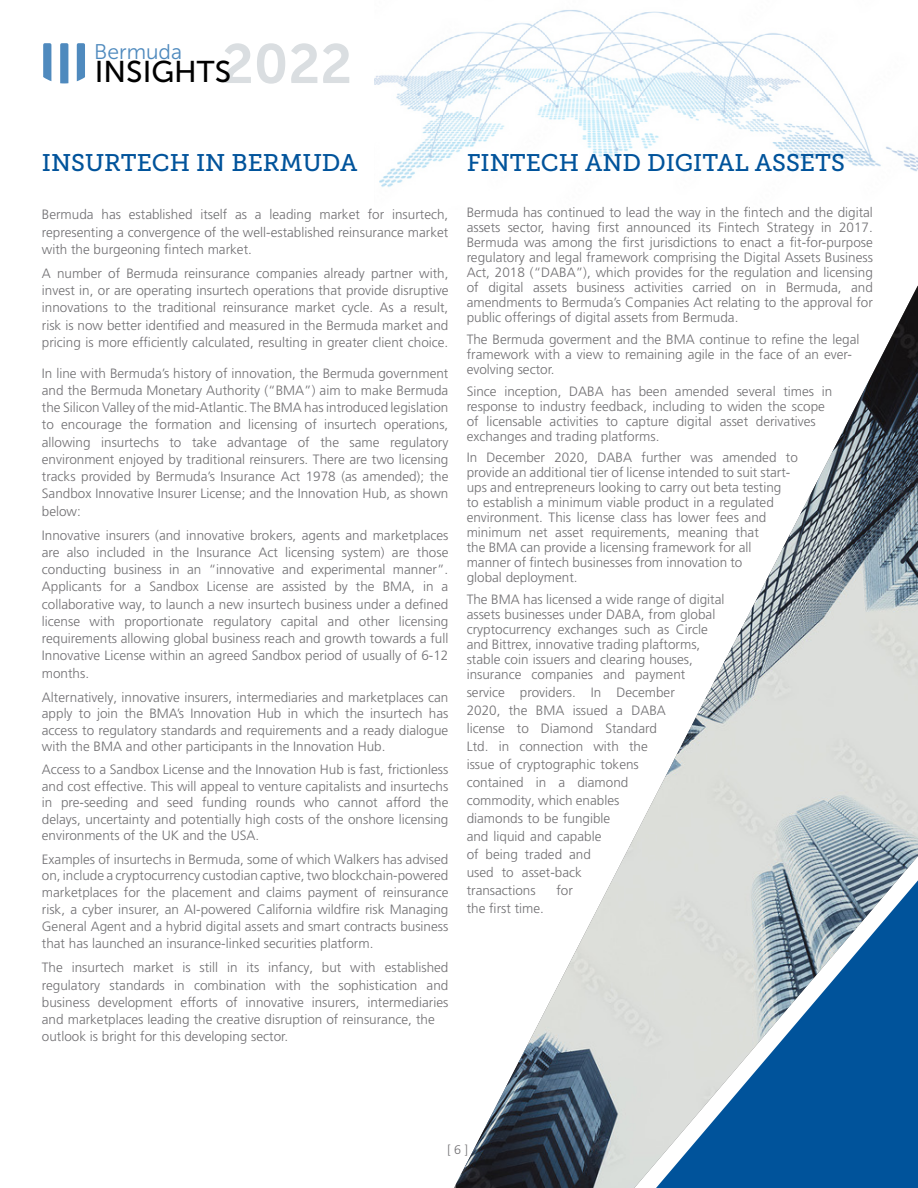
<style>
.page{position:relative;width:918px;height:1188px;background:#fff}
.page>*{position:absolute;margin:0;border:0;box-sizing:border-box;transform-origin:0 0}
.t1{font:30px "Museo Sans 500";color:#000}
.t2{font:24px "Museo Slab 500";color:#00539b}
.t3{font:21.15px "Museo Sans 300";color:#4f8abe}
.t4{font:300 13.5px/17.2px "Frutiger LT Pro";color:#717073;text-align:justify}
.t5{font:300 12.45px "Frutiger LT Pro";color:#717073}
.s1{font-family:"Museo Sans 700";font-size:55.05px;color:#dadee1}
</style>
<div class="page">
<svg style="left:43px;top:43px;width:8px;height:38px"></svg>
<svg style="left:60px;top:43px;width:8px;height:40px"></svg>
<svg style="left:77px;top:43px;width:8px;height:38px"></svg>
<img style="left:375px;top:10px;width:543px;height:177px">
<img style="left:456px;top:286px;width:462px;height:902px">
<h1 class="t1" style="left:95px;top:55px;width:259px">INSIGHTS<span class="s1">2022</span></h1>
<h3 class="t3" style="left:94px;top:40px;width:89px">Bermuda</h3>
<h2 class="t2" style="left:42px;top:150px;width:317px">INSURTECH IN BERMUDA</h2>
<p class="t4" style="left:42px;top:206px;width:408px">Bermuda has established itself as a leading market for insurtech, representing a convergence of the well-established reinsurance market with the burgeoning fintech market.</p>
<p class="t4" style="left:42px;top:265px;width:408px">A number of Bermuda reinsurance companies already partner with, invest in, or are operating insurtech operations that provide disruptive innovations to the traditional reinsurance market cycle. As a result, risk is now better identified and measured in the Bermuda market and pricing is more efficiently calculated, resulting in greater client choice.</p>
<p class="t4" style="left:42px;top:364px;width:408px">In line with Bermuda’s history of innovation, the Bermuda government and the Bermuda Monetary Authority (“BMA”) aim to make Bermuda the Silicon Valley of the mid-Atlantic. The BMA has introduced legislation to encourage the formation and licensing of insurtech operations, allowing insurtechs to take advantage of the same regulatory environment enjoyed by traditional reinsurers. There are two licensing tracks provided by Bermuda’s Insurance Act 1978 (as amended); the Sandbox Innovative Insurer License; and the Innovation Hub, as shown below:</p>
<p class="t4" style="left:42px;top:526px;width:408px">Innovative insurers (and innovative brokers, agents and marketplaces are also included in the Insurance Act licensing system) are those conducting business in an “innovative and experimental manner”.<br>Applicants for a Sandbox License are assisted by the BMA, in a collaborative way, to launch a new insurtech business under a defined license with proportionate regulatory capital and other licensing requirements allowing global business reach and growth towards a full Innovative License within an agreed Sandbox period of usually of 6-12 months.</p>
<p class="t4" style="left:42px;top:689px;width:408px;line-height:16.5px">Alternatively, innovative insurers, intermediaries and marketplaces can apply to join the BMA’s Innovation Hub in which the insurtech has access to regulatory standards and requirements and a ready dialogue with the BMA and other participants in the Innovation Hub.</p>
<p class="t4" style="left:42px;top:762px;width:408px;line-height:16.5px">Access to a Sandbox License and the Innovation Hub is fast, frictionless and cost effective. This will appeal to venture capitalists and insurtechs in pre-seeding and seed funding rounds who cannot afford the delays, uncertainty and potentially high costs of the onshore licensing environments of the UK and the USA.</p>
<p class="t4" style="left:42px;top:851px;width:408px">Examples of insurtechs in Bermuda, some of which Walkers has advised on, include a cryptocurrency custodian captive, two blockchain-powered marketplaces for the placement and claims payment of reinsurance risk, a cyber insurer, an AI-powered California wildfire risk Managing General Agent and a hybrid digital assets and smart contracts business that has launched an insurance-linked securities platform.</p>
<p class="t4" style="left:42px;top:959px;width:408px;text-align:left">The insurtech market is still in its infancy, but with established regulatory standards in combination with the sophistication and business development efforts of innovative insurers, intermediaries and marketplaces leading the creative disruption of reinsurance, the outlook is bright for this developing sector.</p>
<h2 class="t2" style="left:467px;top:150px;width:380px">FINTECH AND DIGITAL ASSETS</h2>
<p class="t4" style="left:467px;top:205px;width:408px;line-height:15px">Bermuda has continued to lead the way in the fintech and the digital assets sector, having first announced its Fintech Strategy in 2017.<br>Bermuda was among the first jurisdictions to enact a fit-for-purpose regulatory and legal framework comprising the Digital Assets Business Act, 2018 (“DABA”), which provides for the regulation and licensing of digital assets business activities carried on in Bermuda, and amendments to Bermuda’s Companies Act relating to the approval for public offerings of digital assets from Bermuda.</p>
<p class="t4" style="left:467px;top:332px;width:394px;line-height:15px;text-align:left">The Bermuda goverment and the BMA continue to refine the legal framework with a view to remaining agile in the face of an ever&shy;evolving sector.</p>
<p class="t4" style="left:467px;top:384px;width:367px;line-height:15px;text-align:left">Since inception, DABA has been amended several times in response to industry feedback, including to widen the scope of licensable activities to capture digital asset derivatives exchanges and trading platforms.</p>
<p class="t4" style="left:467px;top:450px;width:333px;line-height:15px;text-align:left">In December 2020, DABA further was amended to provide an additional tier of license intended to suit start&shy;ups and entrepreneurs looking to carry out beta testing<br>to establish a minimum viable product in a regulated environment. This license class has lower fees and minimum net asset requirements, meaning that<br>the BMA can provide a licensing framework for all manner of fintech businesses from innovation to<br>global deployment.</p>
<p class="t4" style="left:467px;top:592px;width:259px;line-height:15px;text-align:left">The BMA has licensed a wide range of digital assets businesses under DABA, from global cryptocurrency exchanges such as Circle and Bittrex, innovative trading plaftorms, stable coin issuers and clearing houses, insurance companies and payment</p>
<p class="t4" style="left:467px;top:683px;width:210px;line-height:18px;text-align:left">service providers. In December<br>2020, the BMA issued a DABA license to Diamond Standard<br>Ltd. in connection with the issue of cryptographic tokens contained in a diamond commodity, which enables diamonds to be fungible<br>and liquid and capable<br>of being traded and<br>used to asset-back<br>transactions</p>
<p class="t4" style="left:556px;top:882px;width:18px">for</p>
<p class="t4" style="left:467px;top:900px;width:79px">the first time.</p>
<p class="t5" style="left:447px;top:1143px;width:22px">[ 6 ]</p>
</div>
